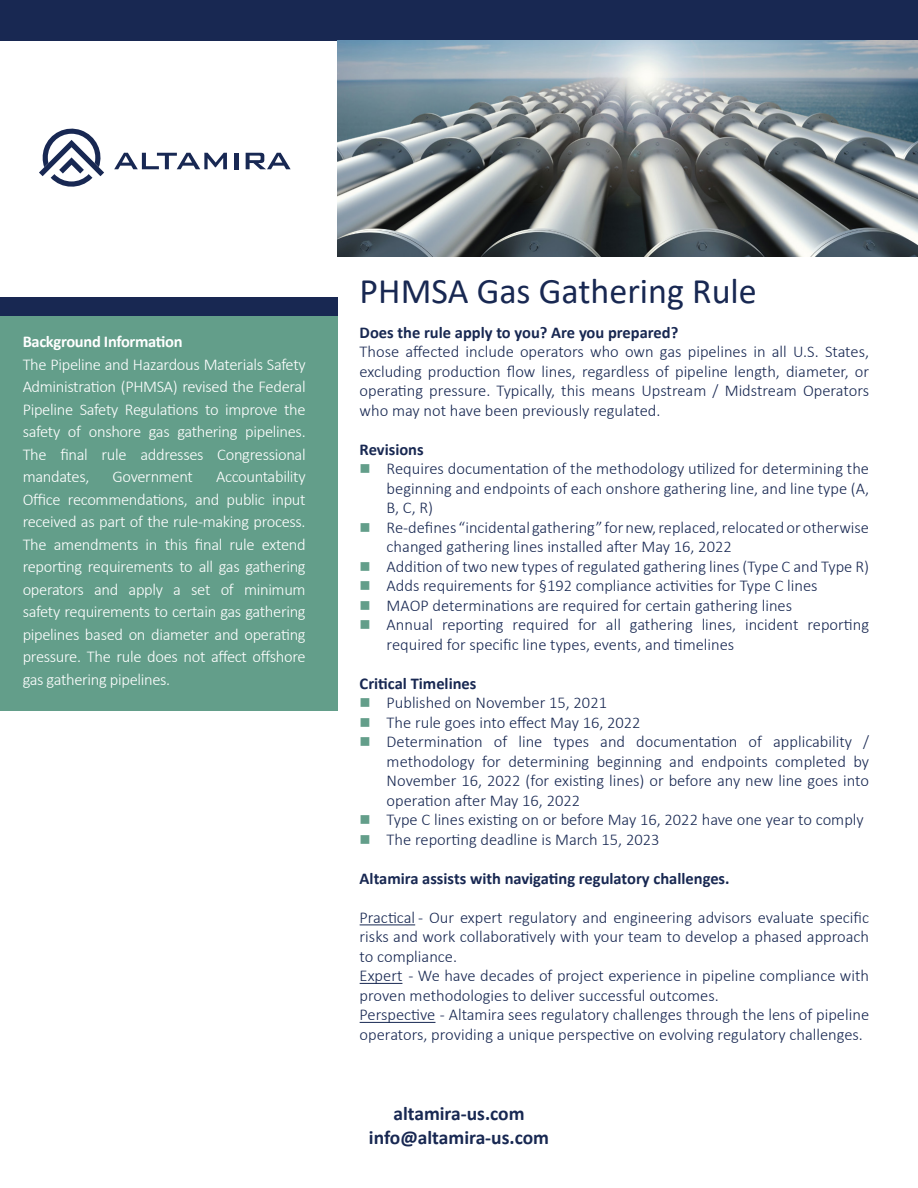
<style>
.page{position:relative;width:918px;height:1188px;background:#fff}
.page>*{position:absolute;margin:0;border:0;box-sizing:border-box;transform-origin:0 0}
.t1{font:36px "Calibri";color:#182852}
.t2{font:700 19.5px "Calibri";color:#182852}
.t3{font:300 16.5px/19.5px "Calibri";color:#182852;text-align:justify}
.t4{font:300 16.5px/22.5px "Calibri";letter-spacing:-.02em;color:#fff;text-align:justify}
.t5{font:700 16.5px "Calibri";color:#182852}
.t6{font:700 16.5px "Calibri";letter-spacing:-.02em;color:#fff}
</style>
<div class="page">
<div style="left:0;top:297px;width:338px;height:414px;background:#639e8a"></div>
<hr style="left:360px;top:924px;width:55px;height:1px;background:#182852">
<hr style="left:360px;top:983px;width:42px;height:1px;background:#182852">
<hr style="left:360px;top:1022px;width:75px;height:1px;background:#182852">
<div style="left:0;top:0;width:918px;height:40px;background:#182852"></div>
<img style="left:338px;top:40px;width:580px;height:216px">
<div style="left:0;top:297px;width:338px;height:19px;background:#182852"></div>
<svg style="left:114px;top:153px;width:113px;height:16px"></svg>
<hr style="left:234px;top:153px;width:4px;height:16px;background:#182853">
<svg style="left:246px;top:153px;width:45px;height:16px"></svg>
<svg style="left:39px;top:128px;width:65px;height:59px"></svg>
<p class="t6" style="left:23px;top:330px;width:161px">Background Information</p>
<p class="t4" style="left:23px;top:353px;width:285px">The Pipeline and Hazardous Materials Safety Administration (PHMSA) revised the Federal Pipeline Safety Regulations to improve the safety of onshore gas gathering pipelines.<br>The final rule addresses Congressional mandates,</p>
<p class="t4" style="left:23px;top:465px;width:285px;text-indent:193px">Accountability Office recommendations, and public input received as part of the rule-making process.<br>The amendments in this final rule extend reporting requirements to all gas gathering operators and apply a set of minimum safety requirements to certain gas gathering pipelines based on diameter and operating pressure. The rule does not affect offshore gas gathering pipelines.</p>
<p class="t4" style="left:113px;top:465px;width:82px">Government</p>
<p class="t1" style="left:360px;top:266px;width:399px">PHMSA Gas Gathering Rule</p>
<p class="t5" style="left:360px;top:321px;width:320px">Does the rule apply to you? Are you prepared?</p>
<p class="t3" style="left:360px;top:342px;width:511px">Those affected include operators who own gas pipelines in all U.S. States, excluding production flow lines, regardless of pipeline length, diameter, or operating pressure. Typically, this means Upstream / Midstream Operators who may not have been previously regulated.</p>
<p class="t5" style="left:360px;top:438px;width:66px">Revisions</p>
<p class="t3" style="left:387px;top:459px;width:484px">Requires documentation of the methodology utilized for determining the beginning and endpoints of each onshore gathering line, and line type (A, B, C, R)</p>
<p class="t3" style="left:387px;top:517px;width:484px">Re-defines “incidental gathering” for new, replaced, relocated or otherwise changed gathering lines installed after May 16, 2022</p>
<p class="t3" style="left:387px;top:556px;width:484px">Addition of two new types of regulated gathering lines (Type C and Type R)</p>
<p class="t3" style="left:387px;top:576px;width:433px">Adds requirements for §192 compliance activities for Type C lines</p>
<p class="t3" style="left:387px;top:595px;width:407px">MAOP determinations are required for certain gathering lines</p>
<p class="t3" style="left:387px;top:615px;width:484px">Annual reporting required for all gathering lines, incident reporting required for specific line types, events, and timelines</p>
<p class="t5" style="left:360px;top:672px;width:118px">Critical Timelines</p>
<p class="t3" style="left:387px;top:693px;width:222px">Published on November 15, 2021</p>
<p class="t3" style="left:387px;top:712px;width:256px">The rule goes into effect May 16, 2022</p>
<p class="t3" style="left:387px;top:732px;width:484px">Determination of line types and documentation of applicability / methodology for determining beginning and endpoints completed by November 16, 2022 (for existing lines) or before any new line goes into operation after May 16, 2022</p>
<p class="t3" style="left:387px;top:810px;width:479px">Type C lines existing on or before May 16, 2022 have one year to comply</p>
<p class="t3" style="left:387px;top:829px;width:274px">The reporting deadline is March 15, 2023</p>
<p class="t5" style="left:360px;top:867px;width:372px">Altamira assists with navigating regulatory challenges.</p>
<p class="t3" style="left:360px;top:907px;width:511px">Practical - Our expert regulatory and engineering advisors evaluate specific risks and work collaboratively with your team to develop a phased approach to compliance.</p>
<p class="t3" style="left:360px;top:966px;width:511px">Expert - We have decades of project experience in pipeline compliance with proven methodologies to deliver successful outcomes.</p>
<p class="t3" style="left:360px;top:1005px;width:511px">Perspective - Altamira sees regulatory challenges through the lens of pipeline operators, providing a unique perspective on evolving regulatory challenges.</p>
<p class="t2" style="left:393px;top:1100px;width:133px">altamira-us.com</p>
<p class="t2" style="left:369px;top:1124px;width:182px">info@altamira-us.com</p>
</div>
